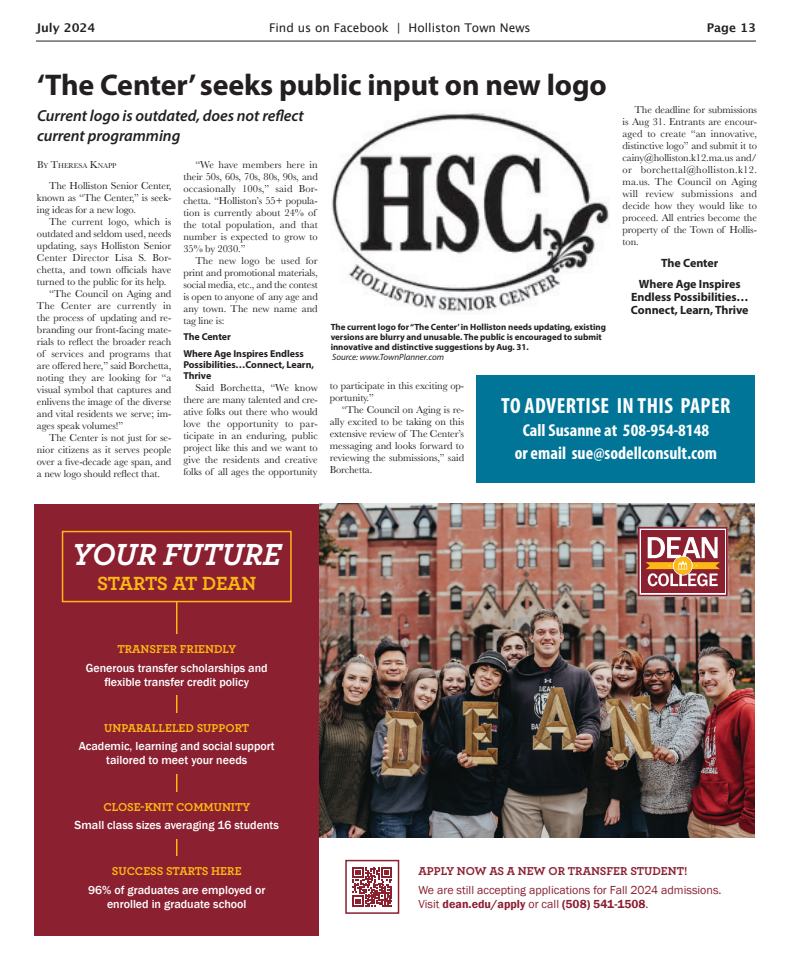
<style>
.page{position:relative;width:792px;height:972px;background:#fff}
.page>*{position:absolute;margin:0;border:0;box-sizing:border-box;transform-origin:0 0}
.t1{font:italic 700 32px "Archer";letter-spacing:-.005em;color:#fff}
.t2{font:700 30px "Myriad Pro";letter-spacing:-.005em;color:#231f20}
.t3{font:700 condensed 22px "Myriad Pro";letter-spacing:.02em;color:#fff}
.t4{font:700 20px "Archer";letter-spacing:-.015em;color:#fcb814}
.t5{font:700 condensed 18px "Myriad Pro";color:#fff}
.t6{font:700 condensed 17.3px "Myriad Pro";color:#fff;scale:1.04 1}
.t7{font:italic 600 16px/20px "Myriad Pro";letter-spacing:-.005em;color:#231f20}
.t8{font:500 12px/14px "Franklin Gothic";color:#fff;text-align:center}
.t9{font:12px/14px "Franklin Gothic";color:#8b2031}
.t10{font:700 12px "Archer";color:#fcb814}
.t11{font:700 12px/20.5px "Myriad Pro";letter-spacing:-.005em;color:#231f20;text-align:center}
.t12{font:12px "Lucida Grande";color:#231f20}
.t13{font:700 12px "Archer";color:#8b2031}
.t14{font:700 12px "Lucida Grande";color:#231f20}
.t15{font:10.5px/12px "Baskerville";letter-spacing:-.005em;color:#231f20;text-align:justify}
.t16{font:10.5px "Baskerville";letter-spacing:.015em;color:#231f20}
.t17{font:700 10px/16.2px "Myriad Pro";letter-spacing:-.005em;color:#231f20}
.t18{font:700 9px/10px "Myriad Pro";letter-spacing:-.005em;color:#231f20}
.t19{font:italic 9px "Myriad Pro";letter-spacing:-.005em;color:#231f20}
.t20{font:7.3px "Baskerville";letter-spacing:-.005em;color:#231f20}
.s1{font-size:10.5px}
.s2{font-weight:600}
</style>
<div class="page">
<hr style="left:36px;top:41px;width:720px;height:1px;background:#231f20">
<img style="left:332px;top:113px;width:277px;height:200px">
<img style="left:319px;top:504px;width:436px;height:334px">
<svg style="left:638px;top:527px;width:90px;height:70px"></svg>
<div style="left:35px;top:504px;width:284px;height:432px;background:#8b2031"></div>
<hr style="left:176px;top:602px;width:2px;height:303px;background:#fcb814">
<div style="left:62px;top:531px;width:230px;height:71px;border:2px solid #fcb814"></div>
<svg style="left:352px;top:867px;width:40px;height:40px"></svg>
<div style="left:345px;top:860px;width:54px;height:54px;border:2px solid #8b2031"></div>
<div style="left:476px;top:375px;width:279px;height:108px;background:#007598"></div>
<p class="t14" style="left:36px;top:18px;width:61px">July 2024</p>
<p class="t12" style="left:269px;top:20px;width:263px">Find us on Facebook | Holliston Town News</p>
<p class="t14" style="left:707px;top:18px;width:51px">Page 13</p>
<h2 class="t2" style="left:37px;top:65px;width:571px">‘The Center’ seeks public input on new logo</h2>
<h3 class="t7" style="left:37px;top:105px;width:268px">Current logo is outdated, does not reflect current programming</h3>
<p class="t20" style="left:37px;top:161px;width:81px"><span class="s1">B</span>Y <span class="s1">T</span>HERESA <span class="s1">K</span>NAPP</p>
<p class="t15" style="left:37px;top:179px;width:136px;text-indent:12px">The Holliston Senior Center, known as “The Center,” is seek&shy;ing ideas for a new logo.</p>
<p class="t15" style="left:49px;top:215px;width:124px">The current logo, which is</p>
<p class="t15" style="left:37px;top:227px;width:136px">outdated and seldom used, needs</p>
<p class="t15" style="left:37px;top:239px;width:136px">updating, says Holliston Senior</p>
<p class="t15" style="left:37px;top:251px;width:136px">Center Director Lisa S. Bor-</p>
<p class="t15" style="left:37px;top:263px;width:136px">chetta, and town officials have</p>
<p class="t15" style="left:37px;top:275px;width:131px">turned to the public for its help.</p>
<p class="t15" style="left:49px;top:287px;width:124px">“The Council on Aging and</p>
<p class="t16" style="left:37px;top:299px;width:136px">The Center are currently in</p>
<p class="t15" style="left:37px;top:311px;width:136px">the process of updating and re-</p>
<p class="t15" style="left:37px;top:323px;width:136px">branding our front-facing mate-</p>
<p class="t15" style="left:37px;top:335px;width:136px">rials to reflect the broader reach</p>
<p class="t15" style="left:37px;top:347px;width:136px">of services and programs that</p>
<p class="t15" style="left:37px;top:359px;width:136px">are offered here,” said Borchetta,</p>
<p class="t15" style="left:37px;top:371px;width:136px">noting they are looking for “a</p>
<p class="t15" style="left:37px;top:383px;width:136px">visual symbol that captures and</p>
<p class="t15" style="left:37px;top:395px;width:136px">enlivens the image of the diverse</p>
<p class="t15" style="left:37px;top:407px;width:136px">and vital residents we serve; im-</p>
<p class="t15" style="left:37px;top:419px;width:88px">ages speak volumes!”</p>
<p class="t15" style="left:49px;top:431px;width:124px">The Center is not just for se-</p>
<p class="t15" style="left:37px;top:443px;width:136px">nior citizens as it serves people</p>
<p class="t15" style="left:37px;top:455px;width:136px">over a five-decade age span, and</p>
<p class="t15" style="left:37px;top:467px;width:124px">a new logo should reflect that.</p>
<p class="t15" style="left:623px;top:104px;width:136px;text-indent:12px">The deadline for submissions is Aug 31. Entrants are encour&shy;aged to create “an innovative, distinctive logo” and submit it to cainy@holliston.k12.ma.us and/ or borchettal@holliston.k12. ma.us. The Council on Aging will review submissions and decide how they would like to proceed. All entries become the property of the Town of Hollis&shy;ton.</p>
<p class="t11" style="left:639px;top:252px;width:103px">The Center<br>Where Age Inspires</p>
<p class="t11" style="left:631px;top:290px;width:119px;line-height:13px;text-align:left">Endless Possibilities…<br>Connect, Learn, Thrive</p>
<p class="t15" style="left:183px;top:159px;width:136px;text-align:left;text-indent:12px">“We have members here in their 50s, 60s, 70s, 80s, 90s, and occasionally 100s,” said Bor&shy;chetta. “Holliston’s 55+ popula&shy;tion is currently about 24% of the total population, and that number is expected to grow to<br>35% by 2030.”</p>
<p class="t15" style="left:183px;top:255px;width:136px;text-indent:12px">The new logo be used for print and promotional materials, social media, etc., and the contest is open to anyone of any age and any town. The new name and tag line is:</p>
<p class="t17" style="left:183px;top:329px;width:122px">The Center<br>Where Age Inspires Endless</p>
<p class="t17" style="left:183px;top:358px;width:132px;line-height:11px">Possibilities…Connect, Learn,<br>Thrive</p>
<p class="t15" style="left:183px;top:381px;width:136px;text-indent:12px">Said Borchetta, “We know there are many talented and cre&shy;ative folks out there who would love the opportunity to par&shy;ticipate in an enduring, public project like this and we want to give the residents and creative folks of all ages the opportunity</p>
<p class="t15" style="left:330px;top:380px;width:136px">to participate in this exciting op&shy;portunity.”</p>
<p class="t18" style="left:331px;top:322px;width:277px">The current logo for “The Center’ in Holliston needs updating, existing versions are blurry and unusable. The public is encouraged to submit innovative and distinctive suggestions by Aug. 31.</p>
<p class="t19" style="left:332px;top:352px;width:113px">Source: www.TownPlanner.com</p>
<h3 class="t3" style="left:501px;top:392px;width:231px">TO ADVERTISE IN THIS PAPER</h3>
<h3 class="t6" style="left:523px;top:419px;width:181px">Call Susanne at 508-954-8148</h3>
<h3 class="t5" style="left:515px;top:442px;width:204px">or email sue@sodellconsult.com</h3>
<p class="t15" style="left:330px;top:404px;width:136px;text-indent:12px">“The Council on Aging is re&shy;ally excited to be taking on this extensive review of The Center’s messaging and looks forward to reviewing the submissions,” said Borchetta.</p>
<h1 class="t1" style="left:72px;top:529px;width:210px">YOUR FUTURE</h1>
<h3 class="t4" style="left:97px;top:568px;width:161px">STARTS AT DEAN</h3>
<p class="t10" style="left:117px;top:640px;width:120px">TRANSFER FRIENDLY</p>
<p class="t8" style="left:86px;top:661px;width:183px">Generous transfer scholarships and flexible transfer credit policy</p>
<p class="t10" style="left:104px;top:718px;width:147px">UNPARALLELED SUPPORT</p>
<p class="t8" style="left:79px;top:739px;width:198px">Academic, learning and social support tailored to meet your needs</p>
<p class="t10" style="left:103px;top:797px;width:148px">CLOSE-KNIT COMMUNITY</p>
<p class="t8" style="left:75px;top:818px;width:206px">Small class sizes averaging 16 students</p>
<p class="t10" style="left:112px;top:862px;width:131px">SUCCESS STARTS HERE</p>
<p class="t8" style="left:88px;top:883px;width:179px">96% of graduates are employed or enrolled in graduate school</p>
<p class="t13" style="left:418px;top:862px;width:271px">APPLY NOW AS A NEW OR TRANSFER STUDENT!</p>
<p class="t9" style="left:418px;top:883px;width:305px">We are still accepting applications for Fall 2024 admissions.<br>Visit <span class="s2">dean.edu/apply</span> or call <span class="s2">(508) 541-1508</span>.</p>
</div>
